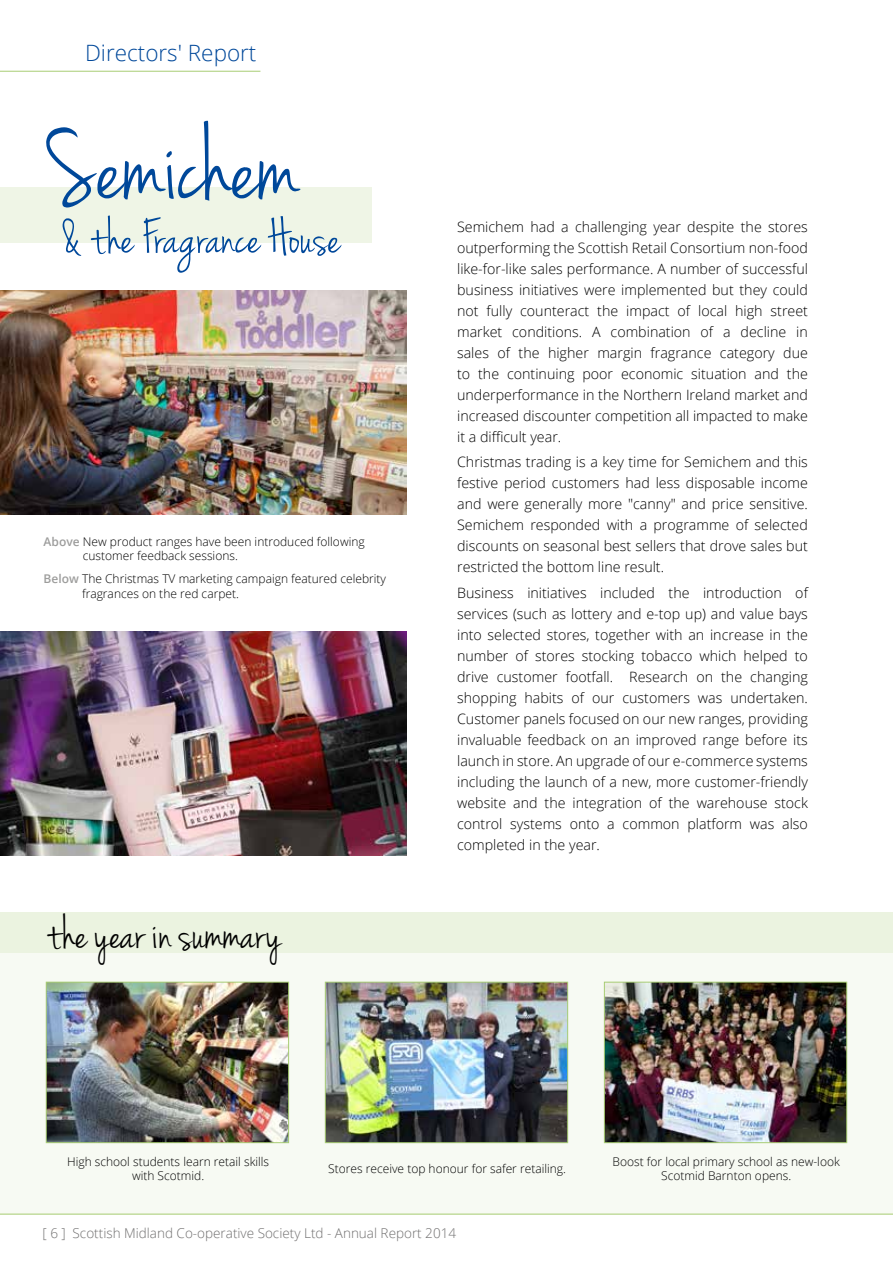
<style>
.page{position:relative;width:893px;height:1263px;background:#fff}
.page>*{position:absolute;margin:0;border:0;box-sizing:border-box;transform-origin:0 0}
.t1{font:108px "Jenna Sue";color:#00489a}
.t2{font:51.6px "Jenna Sue";color:#00489a}
.t3{font:48px "Jenna Sue";color:#000}
.t4{font:300 22.5px "Open Sans";color:#00489a}
.t5{font:300 14.25px/21px "Open Sans";color:#000;text-align:justify}
.t6{font:300 13.5px "Open Sans";color:#706f6f}
.t7{font:300 12px/14.4px "Open Sans";color:#000}
.s1{font-weight:600;color:#9d9d9c}
</style>
<div class="page">
<div style="left:0;top:912px;width:893px;height:302px;background:#f7faf3"></div>
<div style="left:0;top:912px;width:893px;height:40px;background:#ebf3e0"></div>
<div style="left:0;top:187px;width:371px;height:55px;background:#eff5e6"></div>
<hr style="left:0;top:71px;width:260px;height:1px;background:#a8cd74">
<hr style="left:0;top:1214px;width:893px;height:1px;background:#a8cd74">
<img style="left:0;top:290px;width:407px;height:224px">
<img style="left:0;top:631px;width:407px;height:224px">
<img style="left:327px;top:984px;width:239px;height:157px">
<div style="left:325px;top:982px;width:243px;height:161px;border:1px solid #a8cd74"></div>
<img style="left:606px;top:984px;width:239px;height:157px">
<div style="left:604px;top:982px;width:243px;height:161px;border:1px solid #a8cd74"></div>
<img style="left:48px;top:984px;width:239px;height:157px">
<div style="left:46px;top:982px;width:243px;height:161px;border:1px solid #a8cd74"></div>
<h3 class="t4" style="left:85px;top:38px;width:173px">Directors' Report</h3>
<h1 class="t1" style="left:47px;top:105px;width:253px">Semichem</h1>
<h2 class="t2" style="left:61px;top:208px;width:281px">&amp; the Fragrance House</h2>
<p class="t7" style="left:83px;top:534px;width:283px;text-indent:-39px"><span class="s1">Above</span> New product ranges have been introduced following customer feedback sessions.</p>
<p class="t7" style="left:82px;top:571px;width:305px;text-indent:-38px"><span class="s1">Below</span> The Christmas TV marketing campaign featured celebrity fragrances on the red carpet.</p>
<h3 class="t3" style="left:47px;top:906px;width:236px">the year in summary</h3>
<p class="t5" style="left:457px;top:216px;width:352px">Semichem had a challenging year despite the stores outperforming the Scottish Retail Consortium non-food like-for-like sales performance. A number of successful business initiatives were implemented but they could not fully counteract the impact of local high street market conditions. A combination of a decline in sales of the higher margin fragrance category due to the continuing poor economic situation and the underperformance in the Northern Ireland market and increased discounter competition all impacted to make it a difficult year.</p>
<p class="t5" style="left:457px;top:451px;width:352px">Christmas trading is a key time for Semichem and this festive period customers had less disposable income and were generally more "canny" and price sensitive.<br>Semichem responded with a programme of selected discounts on seasonal best sellers that drove sales but restricted the bottom line result.</p>
<p class="t5" style="left:457px;top:582px;width:352px">Business initiatives included the introduction of services (such as lottery and e-top up) and value bays into selected stores, together with an increase in the number of stores stocking tobacco which helped to drive customer footfall. Research on the changing shopping habits of our customers was undertaken.<br>Customer panels focused on our new ranges, providing invaluable feedback on an improved range before its launch in store. An upgrade of our e-commerce systems including the launch of a new, more customer-friendly website and the integration of the warehouse stock control systems onto a common platform was also completed in the year.</p>
<p class="t7" style="left:67px;top:1154px;width:204px;text-align:center">High school students learn retail skills with Scotmid.</p>
<p class="t7" style="left:328px;top:1161px;width:239px">Stores receive top honour for safer retailing.</p>
<p class="t7" style="left:613px;top:1154px;width:229px;text-align:center">Boost for local primary school as new-look<br>Scotmid Barnton opens.</p>
<p class="t6" style="left:43px;top:1224px;width:415px">[ 6 ] Scottish Midland Co-operative Society Ltd - Annual Report 2014</p>
</div>
